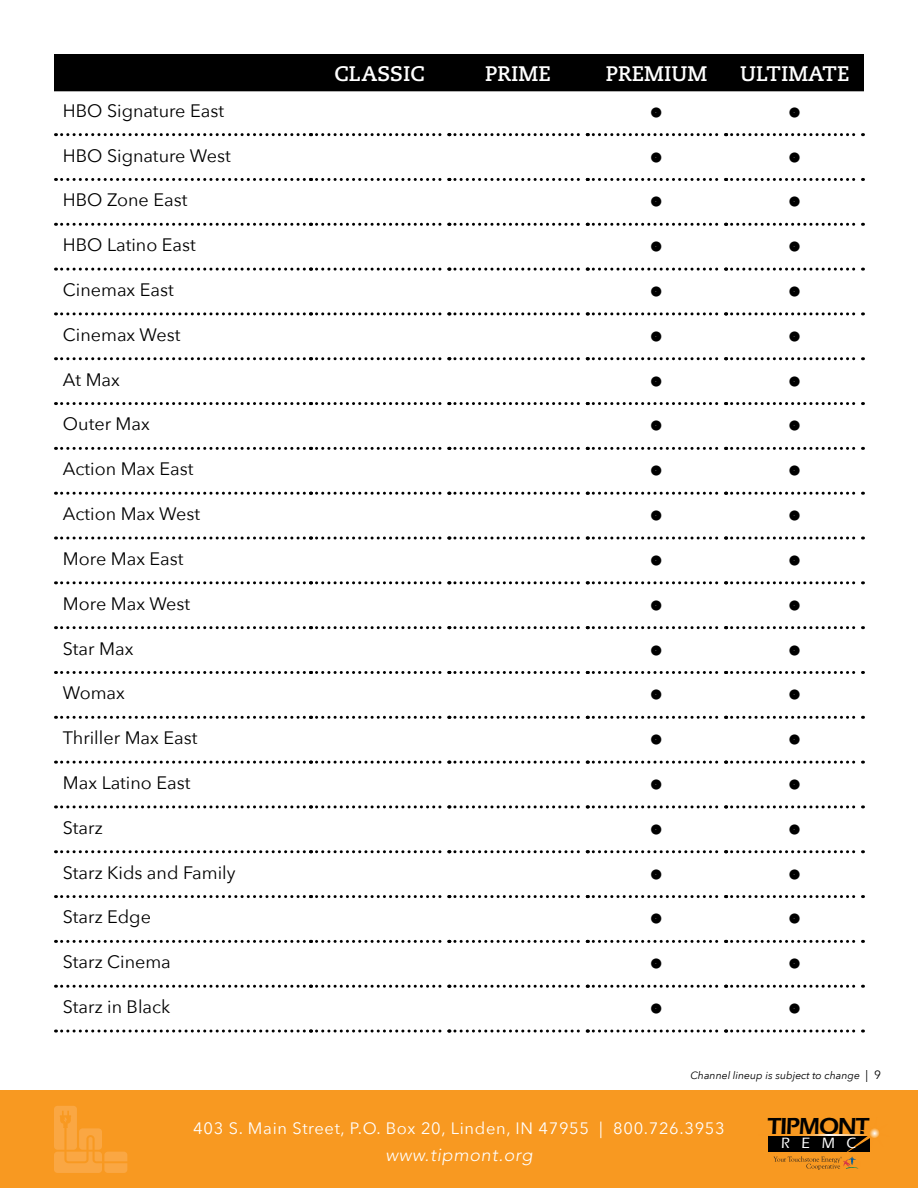
<style>
.page{position:relative;width:918px;height:1188px;background:#fff}
.page>*{position:absolute;margin:0;border:0;box-sizing:border-box;transform-origin:0 0}
.t1{font:600 24px "Eras ITC";letter-spacing:-.05em;color:#000}
.t2{font:700 21px "Caecilia";color:#fff}
.t3{font:18px "Avenir Next";color:#000}
.t4{font:italic 300 18px "Avenir LT Std";letter-spacing:.04em;color:#fff}
.t5{font:16.5px "Avenir Next";letter-spacing:.04em;color:#fff}
.t6{font:500 15.45px "Eras ITC";color:#fff}
.t7{font:italic 10.5px "Avenir Next";color:#000}
.s1{font-style:normal;font-size:12px}
</style>
<div class="page">
<div style="left:0;top:1091px;width:918px;height:97px;background:#f89921"></div>
<svg style="left:54px;top:1106px;width:73px;height:67px"></svg>
<div style="left:768px;top:1135px;width:101px;height:16px;background:#000"></div>
<svg style="left:773px;top:1128px;width:106px;height:42px"></svg>
<div style="left:54px;top:54px;width:810px;height:37px;background:#000"></div>
<svg style="left:56px;top:133px;width:255px;height:3px"></svg>
<svg style="left:317px;top:133px;width:539px;height:3px"></svg>
<svg style="left:56px;top:178px;width:255px;height:3px"></svg>
<svg style="left:317px;top:178px;width:539px;height:3px"></svg>
<svg style="left:56px;top:223px;width:255px;height:3px"></svg>
<svg style="left:317px;top:223px;width:539px;height:3px"></svg>
<svg style="left:56px;top:268px;width:255px;height:3px"></svg>
<svg style="left:317px;top:268px;width:539px;height:3px"></svg>
<svg style="left:56px;top:312px;width:255px;height:3px"></svg>
<svg style="left:317px;top:312px;width:539px;height:3px"></svg>
<svg style="left:56px;top:357px;width:255px;height:3px"></svg>
<svg style="left:317px;top:357px;width:539px;height:3px"></svg>
<svg style="left:56px;top:402px;width:255px;height:3px"></svg>
<svg style="left:317px;top:402px;width:539px;height:3px"></svg>
<svg style="left:56px;top:447px;width:255px;height:3px"></svg>
<svg style="left:317px;top:447px;width:539px;height:3px"></svg>
<svg style="left:56px;top:492px;width:255px;height:3px"></svg>
<svg style="left:317px;top:492px;width:539px;height:3px"></svg>
<svg style="left:56px;top:537px;width:255px;height:3px"></svg>
<svg style="left:317px;top:537px;width:539px;height:3px"></svg>
<svg style="left:56px;top:581px;width:255px;height:3px"></svg>
<svg style="left:317px;top:581px;width:539px;height:3px"></svg>
<svg style="left:56px;top:626px;width:255px;height:3px"></svg>
<svg style="left:317px;top:626px;width:539px;height:3px"></svg>
<svg style="left:56px;top:671px;width:255px;height:3px"></svg>
<svg style="left:317px;top:671px;width:539px;height:3px"></svg>
<svg style="left:56px;top:716px;width:255px;height:3px"></svg>
<svg style="left:317px;top:716px;width:539px;height:3px"></svg>
<svg style="left:56px;top:761px;width:255px;height:3px"></svg>
<svg style="left:317px;top:761px;width:539px;height:3px"></svg>
<svg style="left:56px;top:805px;width:255px;height:3px"></svg>
<svg style="left:317px;top:805px;width:539px;height:3px"></svg>
<svg style="left:56px;top:850px;width:255px;height:3px"></svg>
<svg style="left:317px;top:850px;width:539px;height:3px"></svg>
<svg style="left:56px;top:895px;width:255px;height:3px"></svg>
<svg style="left:317px;top:895px;width:539px;height:3px"></svg>
<svg style="left:56px;top:940px;width:255px;height:3px"></svg>
<svg style="left:317px;top:940px;width:539px;height:3px"></svg>
<svg style="left:56px;top:985px;width:255px;height:3px"></svg>
<svg style="left:317px;top:985px;width:539px;height:3px"></svg>
<svg style="left:56px;top:1030px;width:255px;height:3px"></svg>
<svg style="left:317px;top:1030px;width:539px;height:3px"></svg>
<p class="t3" style="left:63px;top:95px;width:163px">HBO Signature East</p>
<p class="t3" style="left:63px;top:140px;width:169px">HBO Signature West</p>
<p class="t3" style="left:63px;top:185px;width:126px">HBO Zone East</p>
<p class="t3" style="left:63px;top:230px;width:134px">HBO Latino East</p>
<p class="t3" style="left:63px;top:275px;width:112px">Cinemax East</p>
<p class="t3" style="left:63px;top:319px;width:119px">Cinemax West</p>
<p class="t3" style="left:63px;top:364px;width:59px">At Max</p>
<p class="t3" style="left:63px;top:409px;width:89px">Outer Max</p>
<p class="t3" style="left:63px;top:454px;width:132px">Action Max East</p>
<p class="t3" style="left:63px;top:499px;width:139px">Action Max West</p>
<p class="t3" style="left:63px;top:543px;width:122px">More Max East</p>
<p class="t3" style="left:63px;top:588px;width:129px">More Max West</p>
<p class="t3" style="left:63px;top:633px;width:72px">Star Max</p>
<p class="t3" style="left:63px;top:678px;width:64px">Womax</p>
<p class="t3" style="left:63px;top:723px;width:136px">Thriller Max East</p>
<p class="t3" style="left:63px;top:768px;width:129px">Max Latino East</p>
<p class="t3" style="left:63px;top:812px;width:41px">Starz</p>
<p class="t3" style="left:63px;top:857px;width:174px">Starz Kids and Family</p>
<p class="t3" style="left:63px;top:902px;width:90px">Starz Edge</p>
<p class="t3" style="left:63px;top:947px;width:110px">Starz Cinema</p>
<p class="t3" style="left:63px;top:992px;width:109px">Starz in Black</p>
<p class="t2" style="left:335px;top:61px;width:92px">CLASSIC</p>
<p class="t2" style="left:485px;top:61px;width:67px">PRIME</p>
<p class="t2" style="left:606px;top:61px;width:103px">PREMIUM</p>
<p class="t2" style="left:740px;top:61px;width:111px">ULTIMATE</p>
<p class="t7" style="left:690px;top:1067px;width:192px">Channel lineup is subject to change <span class="s1">| 9</span></p>
<p class="t5" style="left:193px;top:1114px;width:533px">403 S. Main Street, P.O. Box 20, Linden, IN 47955 | 800.726.3953</p>
<p class="t4" style="left:385px;top:1144px;width:149px">www.tipmont.org</p>
<h1 class="t1" style="left:767px;top:1112px;width:104px">TIPMONT</h1>
<p class="t6" style="left:781px;top:1134px;width:77px">R E M C</p>
</div>
